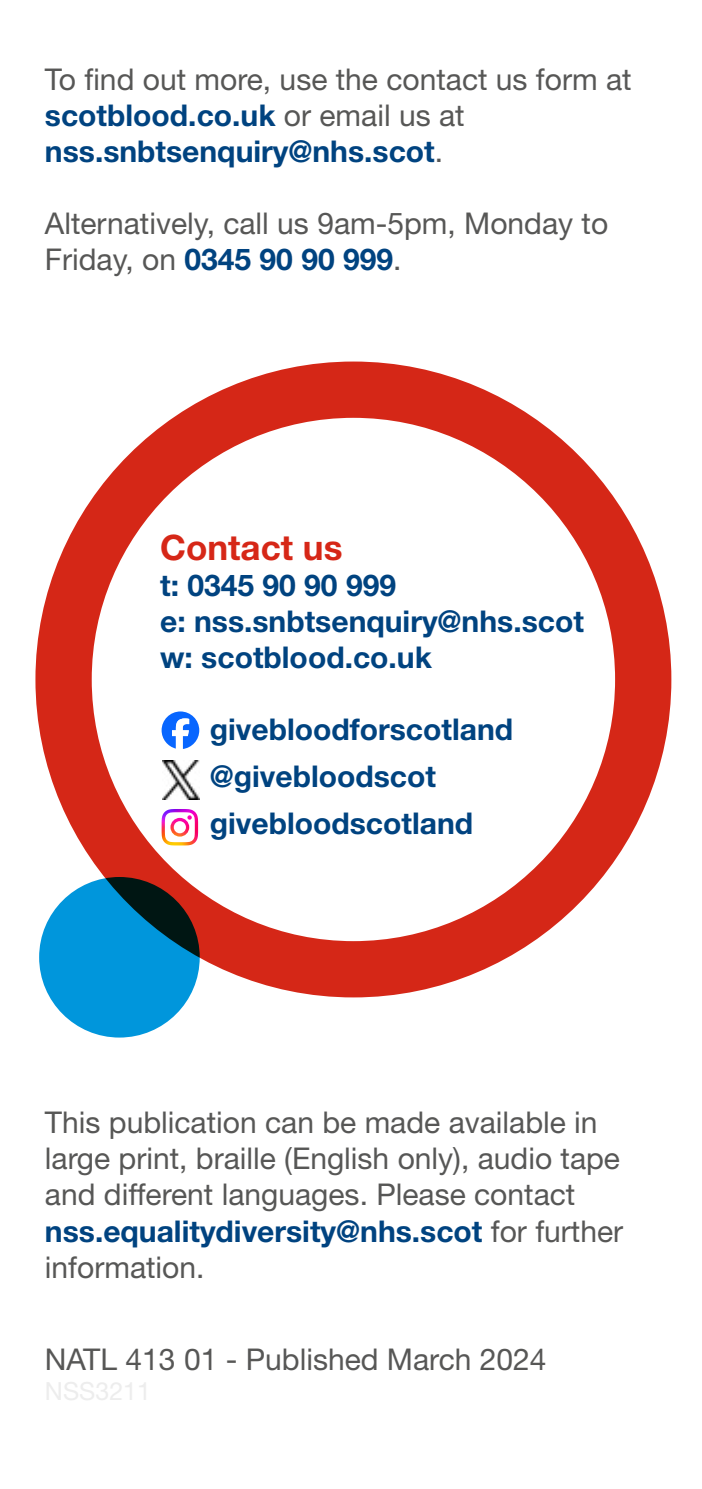
<style>
.page{position:relative;width:702px;height:1489px;background:#fff}
.page>*{position:absolute;margin:0;border:0;box-sizing:border-box;transform-origin:0 0}
.subtitle_2{font:700 35px "Helvetica Neue LT Std";color:#d62717}
.Body_text{font:30px/36px "Helvetica Neue LT Std";color:#575756}
.Body_text-2{font:700 30px "Helvetica Neue LT Std";color:#004380}
.s1{font-weight:700;color:#004380}
</style>
<div class="page">
<div style="left:35px;top:361px;width:636px;height:636px;border:56px solid #d52717;border-radius:50%"></div>
<svg style="left:39px;top:877px;width:161px;height:160px;background:#0083be"></svg>
<svg style="left:162px;top:711px;width:37px;height:38px"></svg>
<img style="left:162px;top:760px;width:37px;height:39px">
<img style="left:162px;top:809px;width:36px;height:36px">
<p class="Body_text" style="left:45px;top:61px;width:588px">To find out more, use the contact us form at <span class="s1">scotblood.co.uk</span> or email us at <span class="s1">nss.snbtsenquiry@nhs.scot</span>.</p>
<p class="Body_text" style="left:45px;top:205px;width:564px">Alternatively, call us 9am-5pm, Monday to<br>Friday, on <span class="s1">0345 90 90 999</span>.</p>
<h2 class="subtitle_2" style="left:160px;top:526px;width:184px">Contact us</h2>
<p class="Body_text-2" style="left:160px;top:567px;width:237px">t: 0345 90 90 999</p>
<p class="Body_text-2" style="left:160px;top:603px;width:425px">e: nss.snbtsenquiry@nhs.scot</p>
<p class="Body_text-2" style="left:160px;top:639px;width:273px">w: scotblood.co.uk</p>
<p class="Body_text-2" style="left:210px;top:710px;width:305px">givebloodforscotland</p>
<p class="Body_text-2" style="left:210px;top:757px;width:228px">@givebloodscot</p>
<p class="Body_text-2" style="left:210px;top:804px;width:265px">givebloodscotland</p>
<p class="Body_text" style="left:45px;top:1104px;width:579px">This publication can be made available in large print, braille (English only), audio tape and different languages. Please contact <span class="s1">nss.equalitydiversity@nhs.scot</span> for further information.</p>
<p class="Body_text" style="left:45px;top:1341px;width:503px">NATL 413 01 - Published March 2024</p>
</div>
